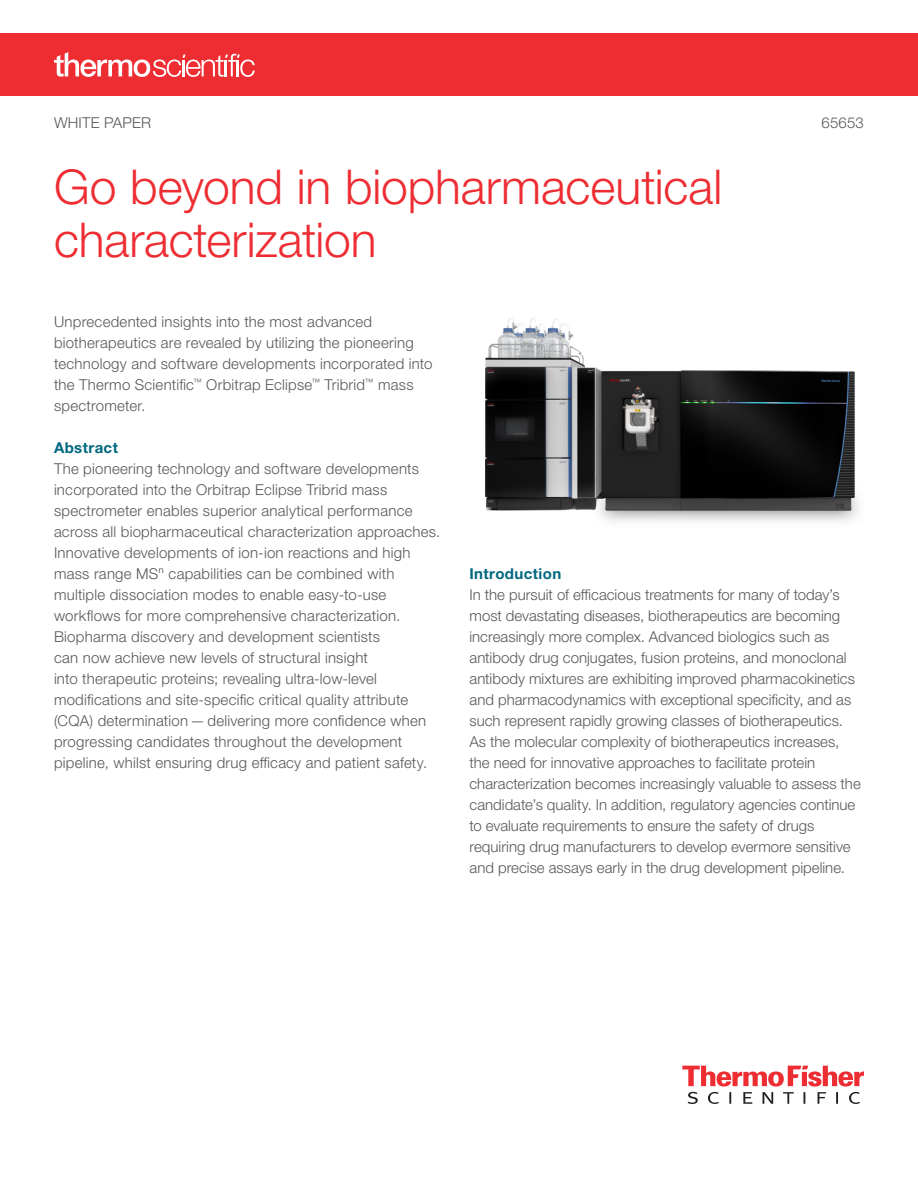
<style>
.page{position:relative;width:918px;height:1188px;background:#fff}
.page>*{position:absolute;margin:0;border:0;box-sizing:border-box;transform-origin:0 0}
.t1{font:300 48px/52.5px "Helvetica Neue LTW1 G";letter-spacing:-.005em;color:#ee2d33}
.t2{font:300 15px/21px "Helvetica Neue LTW1 G";letter-spacing:.005em;color:#57585a}
.t3{font:700 15px "Helvetica Neue LTW1 G";letter-spacing:.025em;color:#00687f}
</style>
<div class="page">
<svg style="left:682px;top:1066px;width:182px;height:38px"></svg>
<img style="left:485px;top:318px;width:373px;height:204px">
<div style="left:0;top:33px;width:918px;height:63px;background:#ee2d33"></div>
<svg style="left:54px;top:52px;width:201px;height:25px"></svg>
<p class="t2" style="left:54px;top:112px;width:99px">WHITE PAPER</p>
<p class="t2" style="left:822px;top:112px;width:44px">65653</p>
<h1 class="t1" style="left:54px;top:161px;width:670px">Go beyond in biopharmaceutical characterization</h1>
<p class="t2" style="left:54px;top:311px;width:380px">Unprecedented insights into the most advanced biotherapeutics are revealed by utilizing the pioneering technology and software developments incorporated into the Thermo Scientific<sup>™</sup> Orbitrap Eclipse<sup>™</sup> Tribrid<sup>™</sup> mass spectrometer.</p>
<p class="t3" style="left:54px;top:438px;width:65px">Abstract</p>
<p class="t2" style="left:54px;top:458px;width:388px">The pioneering technology and software developments incorporated into the Orbitrap Eclipse Tribrid mass spectrometer enables superior analytical performance across all biopharmaceutical characterization approaches.<br>Innovative developments of ion-ion reactions and high mass range MSⁿ capabilities can be combined with multiple dissociation modes to enable easy-to-use workflows for more comprehensive characterization.<br>Biopharma discovery and development scientists<br>can now achieve new levels of structural insight<br>into therapeutic proteins; revealing ultra-low-level modifications and site-specific critical quality attribute (CQA) determination—delivering more confidence when progressing candidates throughout the development pipeline, whilst ensuring drug efficacy and patient safety.</p>
<p class="t3" style="left:470px;top:564px;width:93px">Introduction</p>
<p class="t2" style="left:470px;top:584px;width:393px">In the pursuit of efficacious treatments for many of today’s most devastating diseases, biotherapeutics are becoming increasingly more complex. Advanced biologics such as antibody drug conjugates, fusion proteins, and monoclonal antibody mixtures are exhibiting improved pharmacokinetics and pharmacodynamics with exceptional specificity, and as such represent rapidly growing classes of biotherapeutics.<br>As the molecular complexity of biotherapeutics increases, the need for innovative approaches to facilitate protein characterization becomes increasingly valuable to assess the candidate’s quality. In addition, regulatory agencies continue to evaluate requirements to ensure the safety of drugs requiring drug manufacturers to develop evermore sensitive and precise assays early in the drug development pipeline.</p>
</div>
